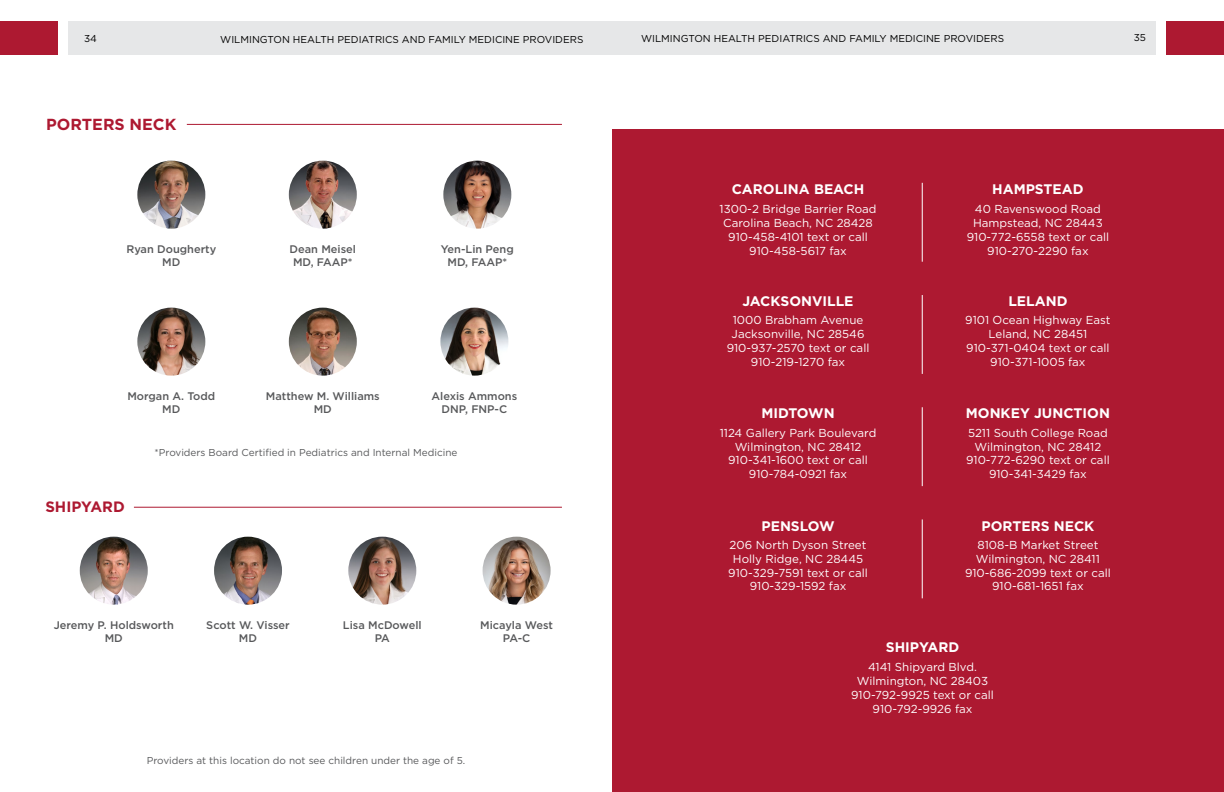
<style>
.page{position:relative;width:1224px;height:792px;background:#fff}
.page>*{position:absolute;margin:0;border:0;box-sizing:border-box;transform-origin:0 0}
.t1{font:700 16px "Gotham";color:#ad1931}
.t2{font:700 15px "Gotham";color:#ad1931}
.t3{font:700 13.9px "Gotham";color:#fff}
.t4{font:11.6px/13.9px "Gotham";color:#fff;text-align:center}
.t5{font:500 11px/13.2px "Gotham";color:#58595b;text-align:center}
.t6{font:10px "Gotham";color:#58595b}
.t7{font:10px "Gotham";color:#000}
</style>
<div class="page">
<div style="left:69px;top:22px;width:543px;height:33px;background:#e6e7e8"></div>
<div style="left:612px;top:22px;width:543px;height:33px;background:#e6e7e8"></div>
<div style="left:612px;top:129px;width:612px;height:663px;background:#ad1931"></div>
<hr style="left:922px;top:183px;width:1px;height:79px;background:#fff">
<hr style="left:922px;top:295px;width:1px;height:79px;background:#fff">
<hr style="left:922px;top:407px;width:1px;height:79px;background:#fff">
<hr style="left:922px;top:519px;width:1px;height:79px;background:#fff">
<img style="left:137px;top:161px;width:68px;height:68px;border-radius:34px">
<img style="left:289px;top:308px;width:68px;height:68px;border-radius:34px">
<img style="left:289px;top:161px;width:68px;height:68px;border-radius:34px">
<img style="left:440px;top:308px;width:68px;height:68px;border-radius:34px">
<img style="left:443px;top:161px;width:68px;height:68px;border-radius:34px">
<img style="left:137px;top:308px;width:68px;height:68px;border-radius:34px">
<hr style="left:187px;top:124px;width:375px;height:1px;background:#ad1931">
<img style="left:80px;top:537px;width:68px;height:68px;border-radius:34px">
<img style="left:348px;top:537px;width:68px;height:68px;border-radius:34px">
<img style="left:483px;top:537px;width:68px;height:68px;border-radius:34px">
<img style="left:214px;top:537px;width:68px;height:68px;border-radius:34px">
<hr style="left:134px;top:507px;width:428px;height:1px;background:#ad1931">
<div style="left:0;top:22px;width:58px;height:33px;background:#ad1931"></div>
<div style="left:1166px;top:22px;width:58px;height:33px;background:#ad1931"></div>
<p class="t7" style="left:84px;top:32px;width:14px">34</p>
<p class="t7" style="left:220px;top:33px;width:365px">WILMINGTON HEALTH PEDIATRICS AND FAMILY MEDICINE PROVIDERS</p>
<p class="t7" style="left:641px;top:32px;width:365px">WILMINGTON HEALTH PEDIATRICS AND FAMILY MEDICINE PROVIDERS</p>
<p class="t7" style="left:1134px;top:31px;width:14px">35</p>
<h1 class="t1" style="left:46px;top:114px;width:132px">PORTERS NECK</h1>
<p class="t5" style="left:126px;top:242px;width:91px">Ryan Dougherty<br>MD</p>
<p class="t5" style="left:127px;top:389px;width:89px">Morgan A. Todd<br>MD</p>
<p class="t5" style="left:290px;top:242px;width:68px">Dean Meisel<br>MD, FAAP*</p>
<p class="t5" style="left:266px;top:389px;width:115px">Matthew M. Williams<br>MD</p>
<p class="t5" style="left:441px;top:242px;width:74px">Yen-Lin Peng<br>MD, FAAP*</p>
<p class="t5" style="left:432px;top:389px;width:87px">Alexis Ammons<br>DNP, FNP-C</p>
<p class="t2" style="left:45px;top:497px;width:81px">SHIPYARD</p>
<p class="t6" style="left:155px;top:446px;width:304px">*Providers Board Certified in Pediatrics and Internal Medicine</p>
<p class="t5" style="left:54px;top:618px;width:122px">Jeremy P. Holdsworth<br>MD</p>
<p class="t5" style="left:343px;top:618px;width:80px">Lisa McDowell<br>PA</p>
<p class="t5" style="left:480px;top:618px;width:74px">Micayla West<br>PA-C</p>
<p class="t5" style="left:206px;top:618px;width:85px">Scott W. Visser<br>MD</p>
<p class="t6" style="left:147px;top:754px;width:320px">Providers at this location do not see children under the age of 5.</p>
<p class="t3" style="left:732px;top:180px;width:134px">CAROLINA BEACH</p>
<p class="t4" style="left:720px;top:202px;width:158px">1300-2 Bridge Barrier Road<br>Carolina Beach, NC 28428<br>910-458-4101 text or call<br>910-458-5617 fax</p>
<p class="t3" style="left:743px;top:292px;width:113px">JACKSONVILLE</p>
<p class="t4" style="left:727px;top:313px;width:144px">1000 Brabham Avenue<br>Jacksonville, NC 28546<br>910-937-2570 text or call<br>910-219-1270 fax</p>
<p class="t3" style="left:761px;top:404px;width:75px">MIDTOWN</p>
<p class="t4" style="left:720px;top:425px;width:158px">1124 Gallery Park Boulevard<br>Wilmington, NC 28412<br>910-341-1600 text or call<br>910-784-0921 fax</p>
<p class="t3" style="left:761px;top:516px;width:75px">PENSLOW</p>
<p class="t4" style="left:728px;top:538px;width:141px">206 North Dyson Street<br>Holly Ridge, NC 28445<br>910-329-7591 text or call<br>910-329-1592 fax</p>
<p class="t3" style="left:992px;top:180px;width:93px">HAMPSTEAD</p>
<p class="t4" style="left:967px;top:202px;width:144px">40 Ravenswood Road<br>Hampstead, NC 28443<br>910-772-6558 text or call<br>910-270-2290 fax</p>
<p class="t3" style="left:1008px;top:292px;width:61px">LELAND</p>
<p class="t4" style="left:965px;top:313px;width:147px">9101 Ocean Highway East<br>Leland, NC 28451<br>910-371-0404 text or call<br>910-371-1005 fax</p>
<p class="t3" style="left:966px;top:404px;width:146px">MONKEY JUNCTION</p>
<p class="t4" style="left:966px;top:425px;width:145px">5211 South College Road<br>Wilmington, NC 28412<br>910-772-6290 text or call<br>910-341-3429 fax</p>
<p class="t3" style="left:981px;top:516px;width:114px">PORTERS NECK</p>
<p class="t4" style="left:965px;top:538px;width:147px">8108-B Market Street<br>Wilmington, NC 28411<br>910-686-2099 text or call<br>910-681-1651 fax</p>
<p class="t3" style="left:886px;top:638px;width:75px">SHIPYARD</p>
<p class="t4" style="left:851px;top:660px;width:144px">4141 Shipyard Blvd.<br>Wilmington, NC 28403<br>910-792-9925 text or call<br>910-792-9926 fax</p>
</div>
